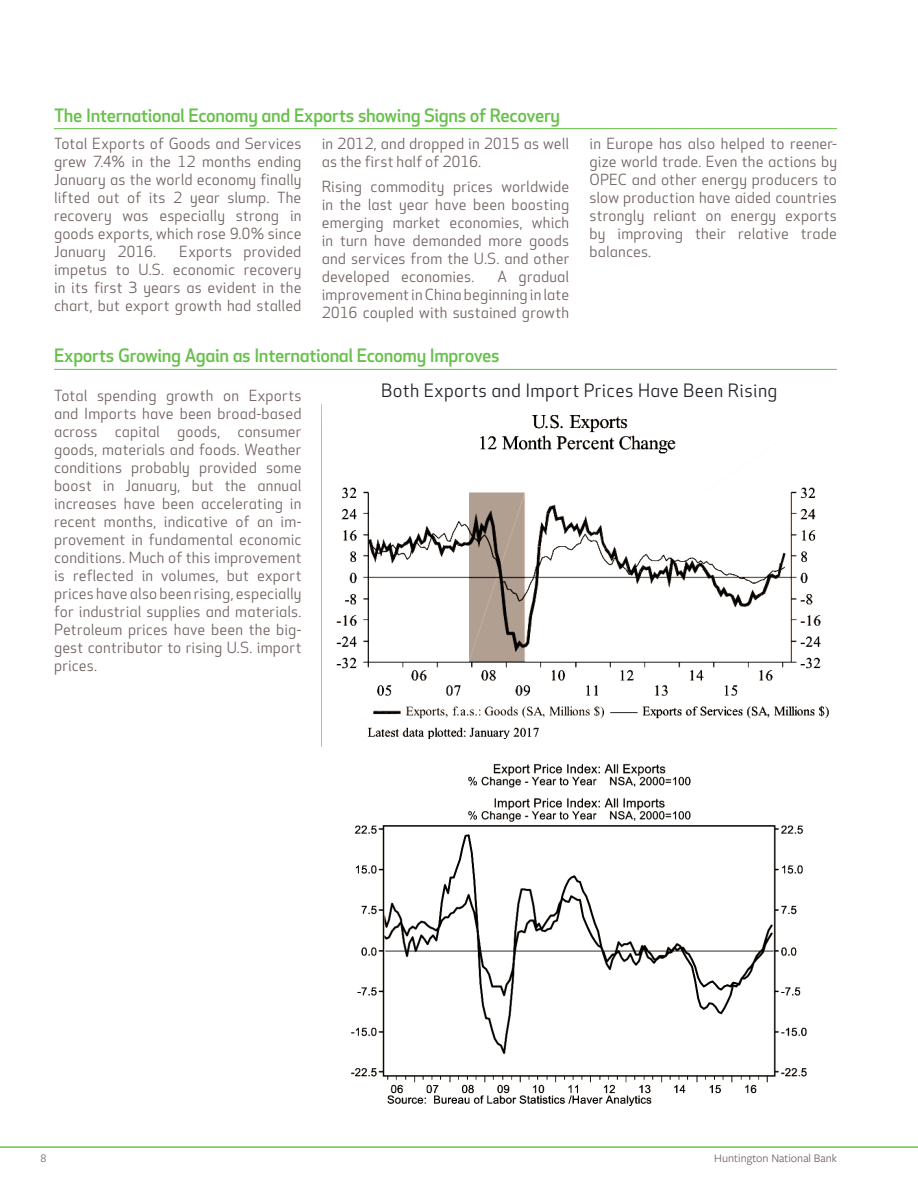
<style>
.page{position:relative;width:918px;height:1188px;background:#fff}
.page>*{position:absolute;margin:0;border:0;box-sizing:border-box;transform-origin:0 0}
.t1{font:500 18px "Huntington Apex";letter-spacing:-.02em;color:#67c04a}
.t2{font:18px "Huntington Apex";letter-spacing:.02em;color:#202028}
.t3{font:15px/18px "Huntington Apex";letter-spacing:.01em;color:#6f615f;text-align:justify}
.t4{font:12px "Freight Sans Pro";color:#6f615f}
</style>
<div class="page">
<hr style="left:0;top:1146px;width:918px;height:2px;background:#67c04a">
<img style="left:336px;top:414px;width:493px;height:325px">
<img style="left:350px;top:763px;width:457px;height:343px">
<hr style="left:54px;top:369px;width:783px;height:1px;background:#67c04a">
<hr style="left:54px;top:128px;width:783px;height:1px;background:#67c04a">
<p class="t1" style="left:54px;top:105px;width:508px">The International Economy and Exports showing Signs of Recovery</p>
<p class="t3" style="left:54px;top:135px;width:249px">Total Exports of Goods and Services grew 7.4% in the 12 months ending January as the world economy finally lifted out of its 2 year slump. The recovery was especially strong in goods exports, which rose 9.0% since January 2016.</p>
<p class="t3" style="left:54px;top:243px;width:249px;text-indent:125px">Exports provided impetus to U.S. economic recovery in its first 3 years as evident in the chart, but export growth had stalled</p>
<p class="t3" style="left:322px;top:135px;width:249px">in 2012, and dropped in 2015 as well as the first half of 2016.</p>
<p class="t3" style="left:322px;top:178px;width:249px">Rising commodity prices worldwide in the last year have been boosting emerging market economies, which in turn have demanded more goods and services from the U.S. and other developed economies.</p>
<p class="t3" style="left:322px;top:268px;width:249px;text-indent:176px">A gradual improvement in China beginning in late 2016 coupled with sustained growth</p>
<p class="t3" style="left:590px;top:135px;width:249px">in Europe has also helped to reener&shy;gize world trade. Even the actions by OPEC and other energy producers to slow production have aided countries strongly reliant on energy exports by improving their relative trade balances.</p>
<p class="t1" style="left:54px;top:345px;width:447px">Exports Growing Again as International Economy Improves</p>
<p class="t3" style="left:54px;top:387px;width:249px">Total spending growth on Exports and Imports have been broad-based across capital goods, consumer goods, materials and foods. Weather conditions probably provided some boost in January, but the annual increases have been accelerating in recent months, indicative of an im&shy;provement in fundamental economic conditions. Much of this improvement is reflected in volumes, but export prices have also been rising, especially for industrial supplies and materials.<br>Petroleum prices have been the big&shy;gest contributor to rising U.S. import prices.</p>
<p class="t2" style="left:381px;top:380px;width:398px">Both Exports and Import Prices Have Been Rising</p>
<p class="t4" style="left:40px;top:1150px;width:7px">8</p>
<p class="t4" style="left:714px;top:1150px;width:124px">Huntington National Bank</p>
</div>
